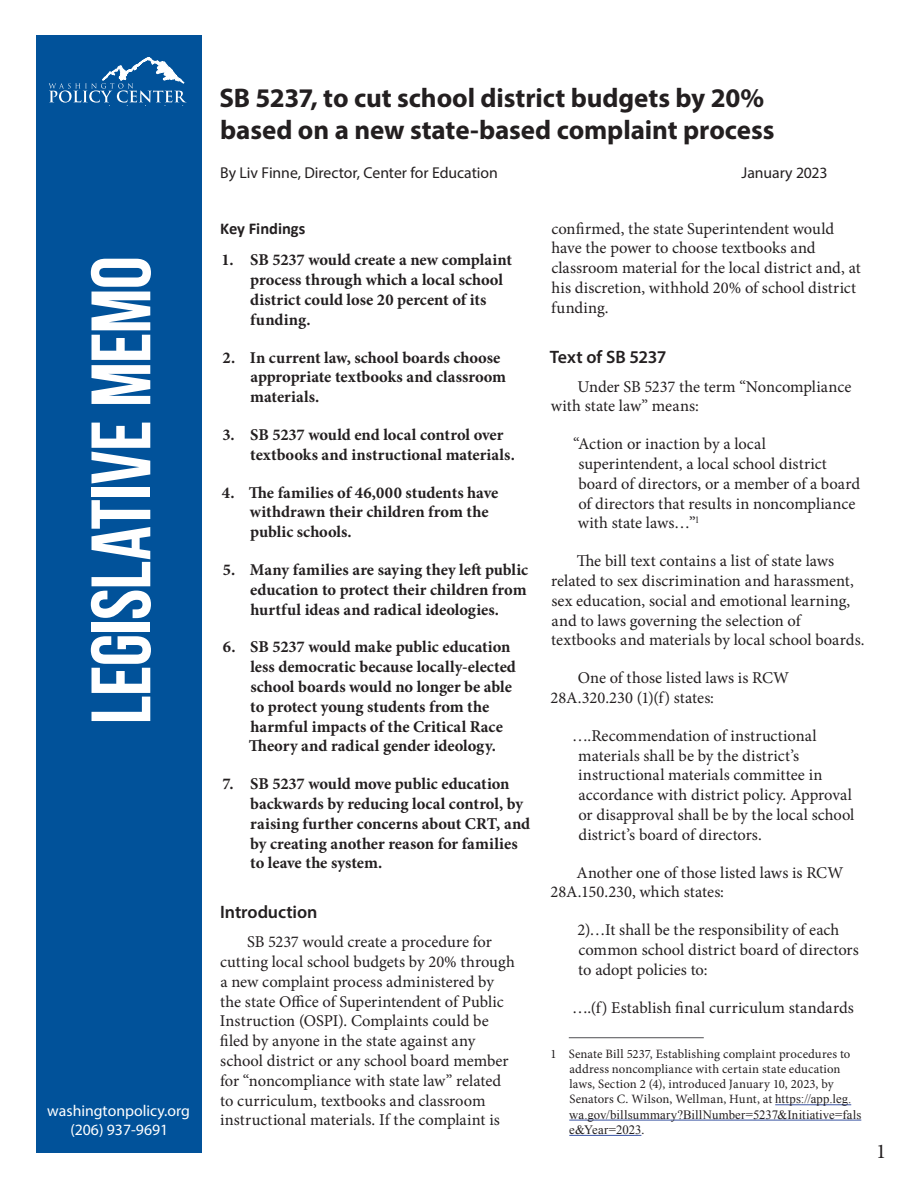
<style>
.page{position:relative;width:918px;height:1188px;background:#fff}
.page>*{position:absolute;margin:0;border:0;box-sizing:border-box;transform-origin:0 0}
.t1{font:700 84px "Bebas Neue";letter-spacing:-.01em;color:#fff}
.t2{font:700 27px/32.4px "Myriad Pro";letter-spacing:-.005em;color:#231f20}
.t3{font:21px "Minion Pro";color:#231f20}
.t4{font:600 18px "Myriad Pro";letter-spacing:-.005em;color:#231f20}
.t5{font:16.5px/19.8px "Minion Pro";color:#231f20}
.t6{font:700 16.5px/19.8px "Minion Pro";color:#231f20}
.t7{font:700 16.5px "Calibri";color:#231f20}
.t8{font:15.75px "Myriad Pro";letter-spacing:-.005em;color:#231f20}
.t9{font:15.75px/18.9px "Myriad Pro";color:#fff;text-align:center}
.t10{font:12.75px/15.3px "Minion Pro";letter-spacing:.01em;color:#231f20}
.t11{font:12.75px/15.3px "Times New Roman";letter-spacing:.01em;color:#231f20}
.s1{font-family:"Times New Roman"}
.s2{font-family:"Minion Pro"}
</style>
<div class="page">
<hr style="left:569px;top:1037px;width:135px;height:1px;background:#636366">
<hr style="left:775px;top:1104px;width:76px;height:1px;background:#3853a3">
<hr style="left:569px;top:1120px;width:292px;height:1px;background:#3853a3">
<hr style="left:569px;top:1135px;width:72px;height:1px;background:#3853a3">
<div style="left:36px;top:35px;width:166px;height:1118px;background:#01529a"></div>
<svg style="left:49px;top:57px;width:138px;height:46px"></svg>
<h1 class="t1" style="left:75px;top:724px;width:470px;rotate:-90deg">LEGISLATIVE MEMO</h1>
<p class="t9" style="left:47px;top:1101px;width:144px">washingtonpolicy.org (206) 937-9691</p>
<h2 class="t2" style="left:219px;top:80px;width:557px">SB 5237, to cut school district budgets by 20% based on a new state-based complaint process</h2>
<p class="t8" style="left:220px;top:163px;width:279px">By Liv Finne, Director, Center for Education</p>
<p class="t8" style="left:742px;top:163px;width:88px">January 2023</p>
<p class="t7" style="left:220px;top:216px;width:87px">Key Findings</p>
<p class="t6" style="left:250px;top:250px;width:263px;text-indent:-29px">1. SB 5237 would create a new complaint process through which a local school district could lose 20 percent of its funding.</p>
<p class="t6" style="left:250px;top:347px;width:257px;text-indent:-28px">2. In current law, school boards choose appropriate textbooks and classroom materials.</p>
<p class="t6" style="left:250px;top:425px;width:266px;text-indent:-28px">3. SB 5237 would end local control over textbooks and instructional materials.</p>
<p class="t6" style="left:250px;top:482px;width:250px;text-indent:-28px">4. The families of 46,000 students have withdrawn their children from the public schools.</p>
<p class="t6" style="left:250px;top:560px;width:279px;text-align:justify;text-indent:-27px">5. Many families are saying they left public education to protect their children from hurtful ideas and radical ideologies.</p>
<p class="t6" style="left:249px;top:637px;width:269px;text-indent:-26px">6. SB 5237 would make public education less democratic because locally-elected school boards would no longer be able to protect young students from the harmful impacts of the Critical Race Theory and radical gender ideology.</p>
<p class="t6" style="left:250px;top:774px;width:282px;text-indent:-28px">7. SB 5237 would move public education backwards by reducing local control, by raising further concerns about CRT, and by creating another reason for families to leave the system.</p>
<p class="t4" style="left:220px;top:901px;width:99px">Introduction</p>
<p class="t5" style="left:220px;top:932px;width:297px;text-indent:27px">SB 5237 would create a procedure for cutting local school budgets by 20% through a new complaint process administered by the state Office of Superintendent of Public Instruction (OSPI). Complaints could be filed by anyone in the state against any school district or any school board member for “noncompliance with state law” related to curriculum, textbooks and classroom instructional materials. If the complaint is</p>
<p class="t5" style="left:551px;top:218px;width:311px">confirmed, the state Superintendent would have the power to choose textbooks and classroom material for the local district and, at his discretion, withhold 20% of school district funding.</p>
<p class="t4" style="left:550px;top:345px;width:118px">Text of SB 5237</p>
<p class="t5" style="left:551px;top:377px;width:302px;text-indent:27px">Under SB 5237 the term “Noncompliance with state law” means:</p>
<p class="t5" style="left:573px;top:434px;width:288px">“Action or inaction by a local superintendent, a local school district board of directors, or a member of a board of directors that results in noncompliance with state laws…”<sup>1</sup></p>
<p class="t5" style="left:551px;top:551px;width:315px;text-indent:26px">The bill text contains a list of state laws related to sex discrimination and harassment, sex education, social and emotional learning, and to laws governing the selection of textbooks and materials by local school boards.</p>
<p class="t5" style="left:551px;top:668px;width:240px;text-indent:27px">One of those listed laws is RCW<br>28A.320.230 (1)(f) states:</p>
<p class="t5" style="left:578px;top:726px;width:278px;text-indent:-6px">….Recommendation of instructional materials shall be by the district’s instructional materials committee in accordance with district policy. Approval or disapproval shall be by the local school district’s board of directors.</p>
<p class="t5" style="left:551px;top:863px;width:294px;text-indent:26px">Another one of those listed laws is RCW<br>28A.150.230, which states:</p>
<p class="t5" style="left:578px;top:920px;width:283px">2)…It shall be the responsibility of each common school district board of directors to adopt policies to:</p>
<p class="t5" style="left:572px;top:998px;width:283px">….(f) Establish final curriculum standards</p>
<p class="t10" style="left:569px;top:1046px;width:283px;text-indent:-19px">1 Senate Bill 5237, Establishing complaint procedures to address noncompliance with certain state education laws, Section 2 (4), introduced January 10, 2023, by Senators C. Wilson, Wellman, Hunt, at <span class="s1">https://app.leg.</span></p>
<p class="t11" style="left:569px;top:1107px;width:294px">wa.gov/billsummary?BillNumber=5237&amp;Initiative=fals e&amp;Year=2023<span class="s2">.</span></p>
<p class="t3" style="left:876px;top:1137px;width:12px">1</p>
</div>
